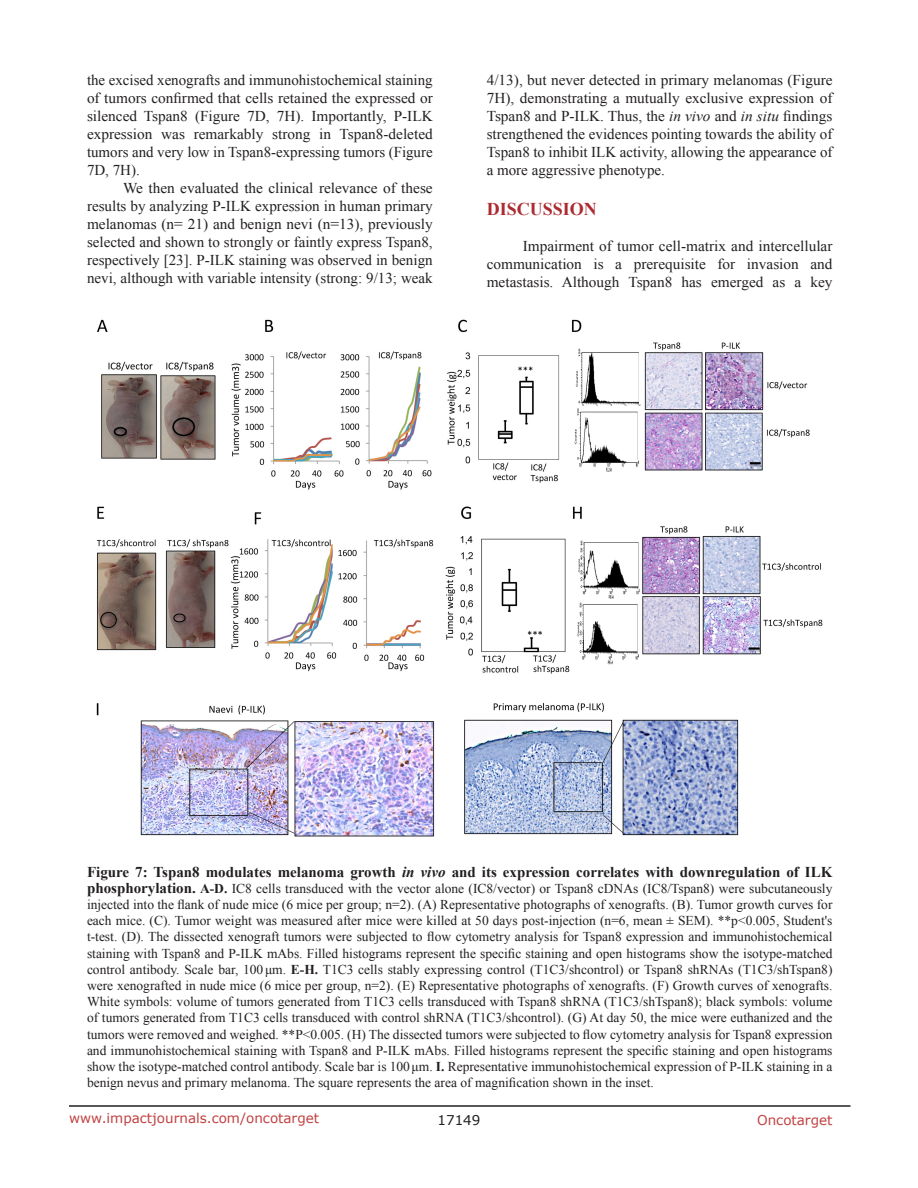
<style>
.page{position:relative;width:918px;height:1188px;background:#fff}
.page>*{position:absolute;margin:0;border:0;box-sizing:border-box;transform-origin:0 0}
.Heading{font:700 18px "Times New Roman";color:#ac2b31}
.BodyText{font:15px/18px "Times New Roman";color:#231f20;text-align:justify}
.figuretext{font:700 15px "Times New Roman";color:#231f20}
.figuretext-2{font:13.5px/16.2px "Times New Roman";color:#231f20;text-align:justify}
.t1{font:13.5px "Verdana";color:#c24141}
.t2{font:13.5px "Verdana";color:#231f20}
.s1{font-style:italic}
.s2{font-weight:700;font-size:15px}
.s3{font-weight:700}
</style>
<div class="page">
<hr style="left:69px;top:1105px;width:781px;height:2px;background:#231f20">
<img style="left:96px;top:319px;width:727px;height:518px">
<p class="BodyText" style="left:87px;top:71px;width:347px">the excised xenografts and immunohistochemical staining of tumors confirmed that cells retained the expressed or silenced Tspan8 (Figure 7D, 7H). Importantly, P-ILK expression was remarkably strong in Tspan8-deleted tumors and very low in Tspan8-expressing tumors (Figure 7D, 7H).</p>
<p class="BodyText" style="left:87px;top:179px;width:347px;text-indent:36px">We then evaluated the clinical relevance of these results by analyzing P-ILK expression in human primary melanomas (n= 21) and benign nevi (n=13), previously selected and shown to strongly or faintly express Tspan8, respectively [23]. P-ILK staining was observed in benign nevi, although with variable intensity (strong: 9/13; weak</p>
<p class="BodyText" style="left:487px;top:71px;width:347px">4/13), but never detected in primary melanomas (Figure 7H), demonstrating a mutually exclusive expression of Tspan8 and P-ILK. Thus, the <span class="s1">in vivo</span> and <span class="s1">in situ</span> findings strengthened the evidences pointing towards the ability of Tspan8 to inhibit ILK activity, allowing the appearance of a more aggressive phenotype.</p>
<p class="Heading" style="left:487px;top:197px;width:112px">DISCUSSION</p>
<p class="BodyText" style="left:487px;top:237px;width:347px;text-indent:36px">Impairment of tumor cell-matrix and intercellular communication is a prerequisite for invasion and metastasis. Although Tspan8 has emerged as a key</p>
<p class="figuretext" style="left:87px;top:861px;width:747px">Figure 7: Tspan8 modulates melanoma growth <span class="s1">in vivo</span> and its expression correlates with downregulation of ILK</p>
<p class="figuretext-2" style="left:87px;top:880px;width:747px"><span class="s2">phosphorylation.</span> <span class="s3">A-D.</span> IC8 cells transduced with the vector alone (IC8/vector) or Tspan8 cDNAs (IC8/Tspan8) were subcutaneously injected into the flank of nude mice (6 mice per group; n=2). (A) Representative photographs of xenografts. (B). Tumor growth curves for each mice. (C). Tumor weight was measured after mice were killed at 50 days post-injection (n=6, mean ± SEM). **p&lt;0.005, Student's t-test. (D). The dissected xenograft tumors were subjected to flow cytometry analysis for Tspan8 expression and immunohistochemical staining with Tspan8 and P-ILK mAbs. Filled histograms represent the specific staining and open histograms show the isotype-matched control antibody. Scale bar, 100μm. <span class="s3">E-H.</span> T1C3 cells stably expressing control (T1C3/shcontrol) or Tspan8 shRNAs (T1C3/shTspan8) were xenografted in nude mice (6 mice per group, n=2). (E) Representative photographs of xenografts. (F) Growth curves of xenografts.<br>White symbols: volume of tumors generated from T1C3 cells transduced with Tspan8 shRNA (T1C3/shTspan8); black symbols: volume of tumors generated from T1C3 cells transduced with control shRNA (T1C3/shcontrol). (G) At day 50, the mice were euthanized and the tumors were removed and weighed. **P&lt;0.005. (H) The dissected tumors were subjected to flow cytometry analysis for Tspan8 expression and immunohistochemical staining with Tspan8 and P-ILK mAbs. Filled histograms represent the specific staining and open histograms show the isotype-matched control antibody. Scale bar is 100μm. <span class="s3">I.</span> Representative immunohistochemical expression of P-ILK staining in a benign nevus and primary melanoma. The square represents the area of magnification shown in the inset.</p>
<p class="t1" style="left:69px;top:1109px;width:252px">www.impactjournals.com/oncotarget</p>
<p class="t2" style="left:438px;top:1111px;width:44px">17149</p>
<p class="t1" style="left:757px;top:1111px;width:77px">Oncotarget</p>
</div>
